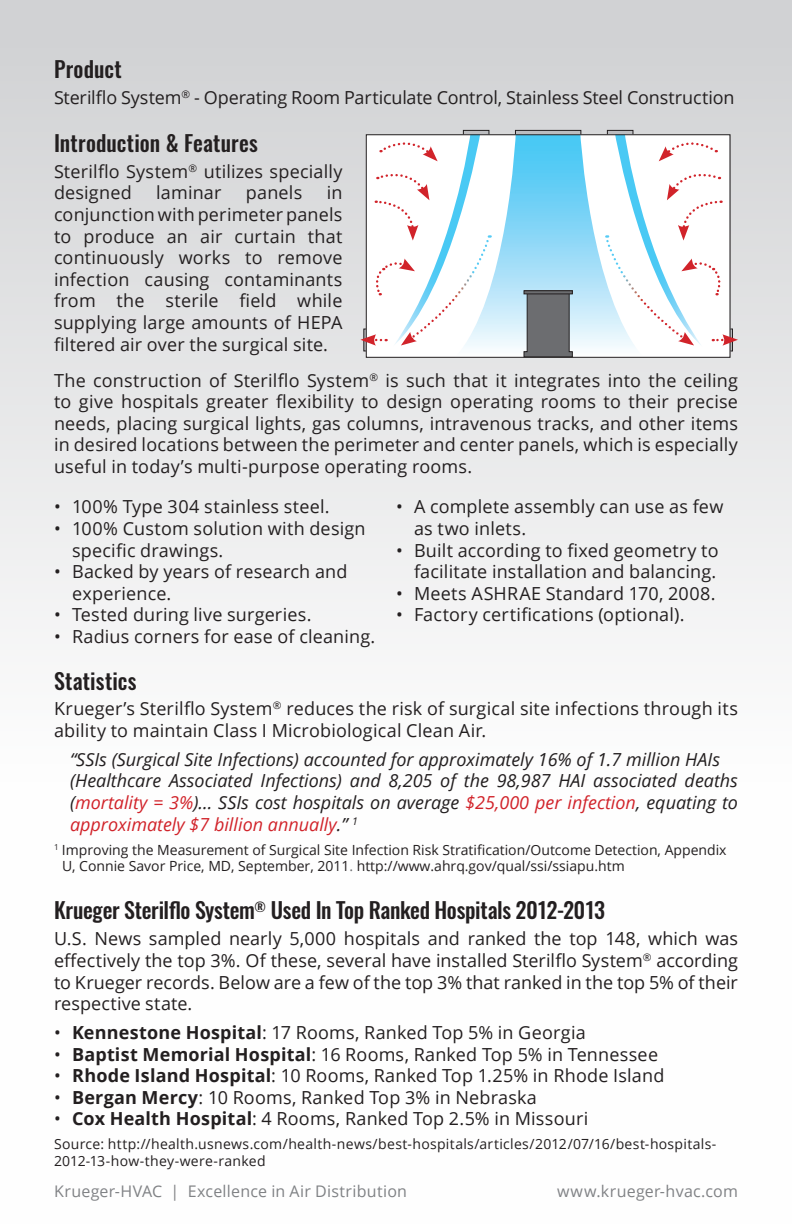
<style>
.page{position:relative;width:792px;height:1224px;background:#fff}
.page>*{position:absolute;margin:0;border:0;box-sizing:border-box;transform-origin:0 0}
.Features{font:500 22px "Oswald";letter-spacing:-.005em;color:#231f20}
.Normal_Text{font:18px/21.6px "Open Sans";letter-spacing:.01em;color:#231f20}
.t1{font:italic 18px/21.6px "Open Sans";color:#231f20}
.Features-2{font:18px/21.6px "Open Sans";letter-spacing:.005em;color:#231f20}
.Bullets{font:16px "Open Sans";letter-spacing:.015em;color:#808285}
.Normal_Text-2{font:14px/16.8px "Open Sans";color:#231f20}
.Normal_Text-3{font:14px/16.8px "Open Sans";letter-spacing:.02em;color:#231f20}
.s1{color:#d1232a}
.s2{color:#6c6d70}
.s3{font-weight:700}
</style>
<div class="page">
<div style="left:0;top:0;width:792px;height:1224px;background:linear-gradient(to bottom,#d5d5d7,#fff)"></div>
<div style="left:366px;top:135px;width:363px;height:222px;background:#fff"></div>
<svg style="left:463px;top:136px;width:172px;height:212px"></svg>
<div style="left:363px;top:329px;width:3px;height:22px;border:1px solid #231f20"></div>
<div style="left:730px;top:329px;width:3px;height:22px;border:1px solid #231f20"></div>
<hr style="left:515px;top:130px;width:66px;height:4px;background:#bcbdc0">
<div style="left:515px;top:130px;width:66px;height:5px;border:1px solid #231f20"></div>
<hr style="left:607px;top:130px;width:26px;height:4px;background:#bcbdc0">
<div style="left:607px;top:130px;width:26px;height:5px;border:1px solid #231f20"></div>
<hr style="left:463px;top:130px;width:26px;height:4px;background:#bcbdc0">
<div style="left:463px;top:130px;width:26px;height:5px;border:1px solid #231f20"></div>
<svg style="left:523px;top:292px;width:50px;height:64px;background:#767a7e"></svg>
<div style="left:524px;top:290px;width:49px;height:4px;border:1px solid #231f20"></div>
<svg style="left:604px;top:135px;width:134px;height:212px"></svg>
<svg style="left:360px;top:134px;width:130px;height:212px"></svg>
<p class="Features" style="left:54px;top:54px;width:69px">Product</p>
<p class="Features-2" style="left:54px;top:86px;width:682px">Sterilflo System<sup>®</sup> - Operating Room Particulate Control, Stainless Steel Construction</p>
<p class="Features" style="left:54px;top:128px;width:205px">Introduction &amp; Features</p>
<p class="Normal_Text" style="left:54px;top:160px;width:290px">Sterilflo System<sup>®</sup> utilizes specially designed</p>
<p class="Normal_Text" style="left:156px;top:182px;width:67px">laminar</p>
<p class="Normal_Text" style="left:246px;top:182px;width:58px">panels</p>
<p class="Normal_Text" style="left:54px;top:182px;width:290px;text-align:justify;text-indent:273px">in conjunction with perimeter panels to produce an air curtain that continuously works to remove infection causing contaminants from the sterile field while supplying large amounts of HEPA filtered air over the surgical site.</p>
<p class="Normal_Text" style="left:54px;top:369px;width:686px;text-align:justify">The construction of Sterilflo System<sup>®</sup> is such that it integrates into the ceiling to give hospitals greater flexibility to design operating rooms to their precise needs, placing surgical lights, gas columns, intravenous tracks, and other items in desired locations between the perimeter and center panels, which is especially useful in today’s multi-purpose operating rooms.</p>
<p class="Normal_Text" style="left:54px;top:496px;width:277px">• 100% Type 304 stainless steel.</p>
<p class="Normal_Text" style="left:72px;top:517px;width:295px;text-indent:-18px">• 100% Custom solution with design specific drawings.</p>
<p class="Normal_Text" style="left:72px;top:560px;width:277px;text-indent:-18px">• Backed by years of research and experience.</p>
<p class="Normal_Text" style="left:54px;top:604px;width:259px">• Tested during live surgeries.</p>
<p class="Normal_Text" style="left:54px;top:625px;width:323px">• Radius corners for ease of cleaning.</p>
<p class="Normal_Text" style="left:414px;top:496px;width:311px;text-indent:-18px">• A complete assembly can use as few as two inlets.</p>
<p class="Normal_Text" style="left:396px;top:539px;width:324px;text-align:right">• Built according to fixed geometry to facilitate installation and balancing.</p>
<p class="Normal_Text" style="left:396px;top:582px;width:321px">• Meets ASHRAE Standard 170, 2008.</p>
<p class="Normal_Text" style="left:396px;top:604px;width:290px">• Factory certifications (optional).</p>
<p class="Features" style="left:54px;top:665px;width:84px">Statistics</p>
<p class="Features-2" style="left:54px;top:698px;width:686px">Krueger’s Sterilflo System<sup>®</sup> reduces the risk of surgical site infections through its ability to maintain Class I Microbiological Clean Air.</p>
<p class="t1" style="left:70px;top:748px;width:669px">“SSIs (Surgical Site Infections) accounted for approximately 16% of 1.7 million HAIs (Healthcare Associated Infections) and 8,205 of the 98,987 HAI associated deaths (<span class="s1">mortality = 3%</span>)... SSIs cost hospitals on average <span class="s1">$25,000 per infection</span>, equating to <span class="s1">approximately $7 billion annually</span>.” <sup>1</sup></p>
<p class="Normal_Text-2" style="left:62px;top:841px;width:666px;text-indent:-8px"><sup>1</sup> Improving the Measurement of Surgical Site Infection Risk Stratification/Outcome Detection, Appendix<br>U, Connie Savor Price, MD, September, 2011<span class="s2">.</span> http://www.ahrq.gov/qual/ssi/ssiapu.htm</p>
<p class="Features" style="left:54px;top:895px;width:552px">Krueger Sterilflo System<sup>®</sup> Used In Top Ranked Hospitals 2012-2013</p>
<p class="Normal_Text" style="left:54px;top:928px;width:686px;text-align:justify">U.S. News sampled nearly 5,000 hospitals and ranked the top 148, which was effectively the top 3%. Of these, several have installed Sterilflo System<sup>®</sup> according to Krueger records. Below are a few of the top 3% that ranked in the top 5% of their respective state.</p>
<p class="Normal_Text" style="left:54px;top:1021px;width:533px">• <span class="s3">Kennestone Hospital</span>: 17 Rooms, Ranked Top 5% in Georgia</p>
<p class="Normal_Text" style="left:54px;top:1043px;width:606px">• <span class="s3">Baptist Memorial Hospital</span>: 16 Rooms, Ranked Top 5% in Tennessee</p>
<p class="Normal_Text" style="left:54px;top:1064px;width:612px">• <span class="s3">Rhode Island Hospital</span>: 10 Rooms, Ranked Top 1.25% in Rhode Island</p>
<p class="Normal_Text" style="left:54px;top:1086px;width:484px">• <span class="s3">Bergan Mercy</span>: 10 Rooms, Ranked Top 3% in Nebraska</p>
<p class="Normal_Text" style="left:54px;top:1108px;width:536px">• <span class="s3">Cox Health Hospital</span>: 4 Rooms, Ranked Top 2.5% in Missouri</p>
<p class="Normal_Text-3" style="left:54px;top:1136px;width:664px">Source: http://health.usnews.com/health-news/best-hospitals/articles/2012/07/16/best-hospitals-<br>2012-13-how-they-were-ranked</p>
<p class="Bullets" style="left:54px;top:1180px;width:355px">Krueger-HVAC | Excellence in Air Distribution</p>
<p class="Bullets" style="left:557px;top:1180px;width:182px">www.krueger-hvac.com</p>
</div>
